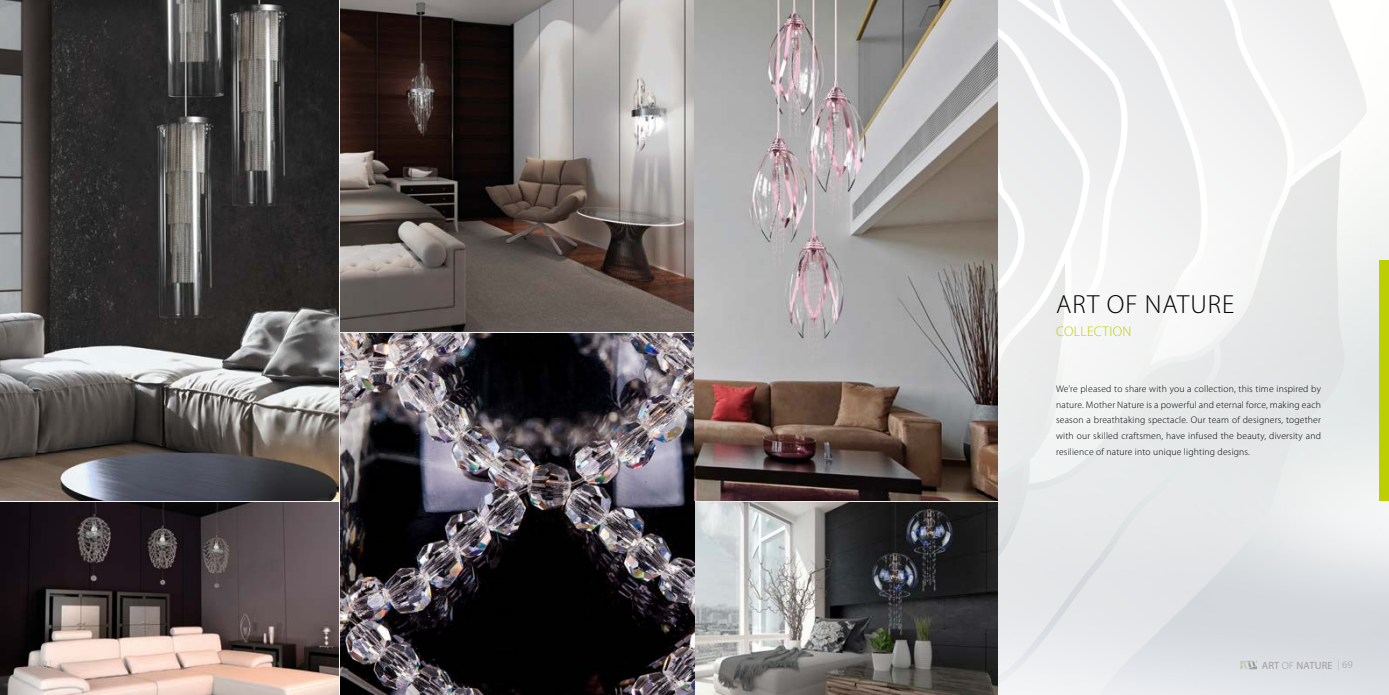
<style>
.page{position:relative;width:1389px;height:695px;background:#fff}
.page>*{position:absolute;margin:0;border:0;box-sizing:border-box;transform-origin:0 0}
.t1{font:300 26.25px "Myriad Pro";letter-spacing:.04em;color:#000}
.t2{font:300 14px "Myriad Pro";letter-spacing:.02em;color:#bccf00}
.t3{font:10.5px "Myriad Pro";letter-spacing:.02em;color:#9d9d9c}
.t4{font:300 10.5px "Myriad Pro";color:#b3b2b2}
.t5{font:300 9.62px/15.8px "Myriad Pro";letter-spacing:.02em;color:#000;text-align:justify}
.s1{font-weight:400}
.s2{font-weight:300}
.s3{font-weight:300;color:#b3b2b2}
.s4{color:#b3b2b2}
</style>
<div class="page">
<img style="left:0;top:189px;width:1389px;height:505px">
<svg style="left:1028px;top:0;width:82px;height:150px;background:#ececed"></svg>
<svg style="left:1110px;top:0;width:115px;height:150px"></svg>
<svg style="left:630px;top:150px;width:719px;height:544px"></svg>
<svg style="left:1225px;top:0;width:142px;height:177px"></svg>
<div style="left:1380px;top:260px;width:9px;height:240px;background:#bccf00"></div>
<img style="left:0;top:502px;width:339px;height:192px">
<img style="left:341px;top:0;width:353px;height:332px">
<img style="left:694px;top:502px;width:303px;height:192px">
<img style="left:0;top:0;width:339px;height:500px">
<img style="left:341px;top:334px;width:353px;height:360px">
<img style="left:694px;top:0;width:303px;height:500px">
<svg style="left:1240px;top:660px;width:17px;height:9px"></svg>
<h1 class="t1" style="left:1056px;top:288px;width:180px">ART OF NATURE</h1>
<h2 class="t2" style="left:1056px;top:322px;width:77px">COLLECTION</h2>
<p class="t5" style="left:1056px;top:380px;width:266px">We’re pleased to share with you a collection, this time inspired by nature. Mother Nature is a powerful and eternal force, making each season a breathtaking spectacle. Our team of designers, together with our skilled craftsmen, have infused the beauty, diversity and resilience of nature into unique lighting designs.</p>
<p class="t4" style="left:32px;top:658px;width:21px">| <span class="s1">68</span> |</p>
<p class="t3" style="left:1262px;top:658px;width:93px">ART <span class="s2">OF</span> NATURE <span class="s3">|</span> <span class="s4">69</span></p>
</div>
